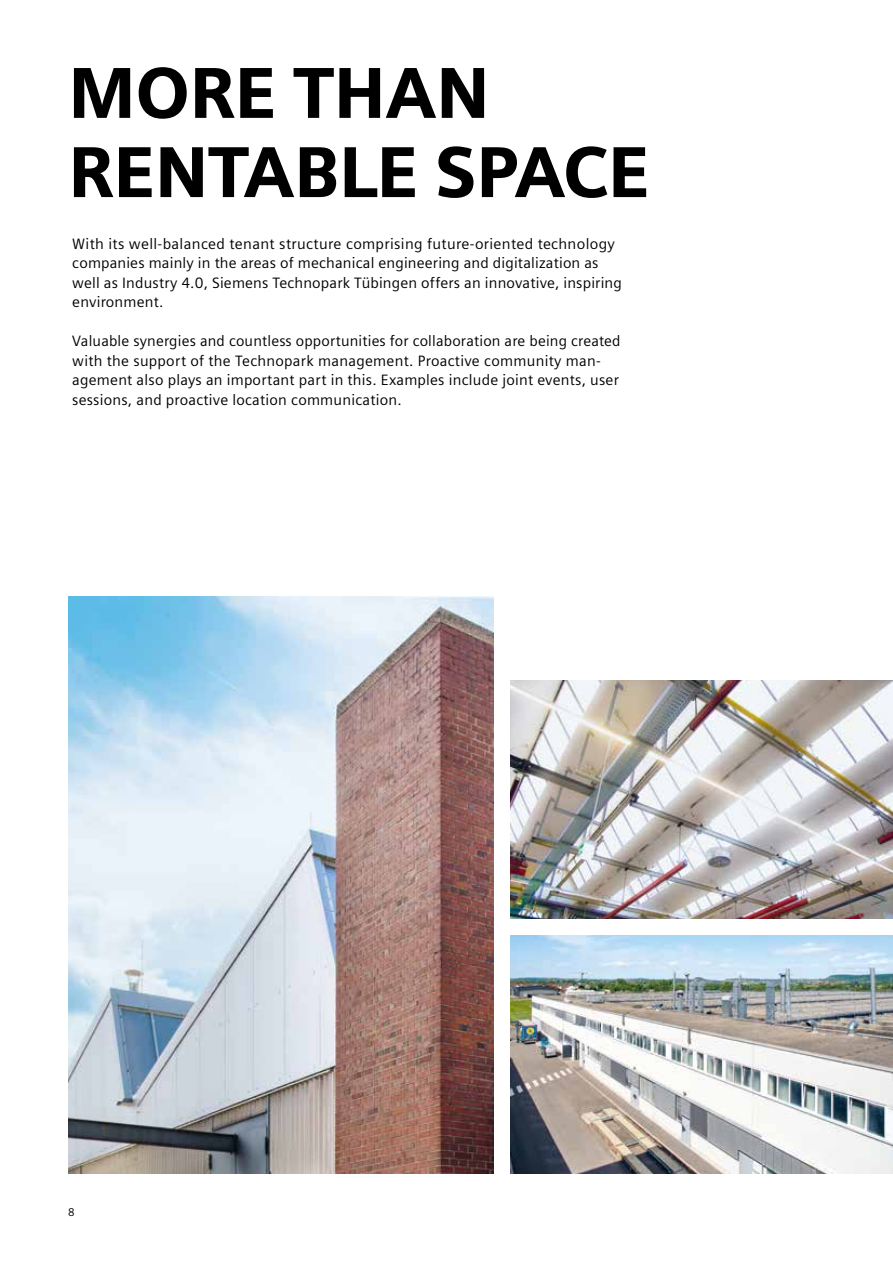
<style>
.page{position:relative;width:893px;height:1263px;background:#fff}
.page>*{position:absolute;margin:0;border:0;box-sizing:border-box;transform-origin:0 0}
.t1{font:900 72px/79.2px "Siemens Sans";letter-spacing:-.01em;color:#000}
.t2{font:15px/19.5px "Siemens Sans";letter-spacing:.015em;color:#000}
.t3{font:11.25px "Siemens Sans";color:#000}
</style>
<div class="page">
<img style="left:68px;top:597px;width:425px;height:577px">
<img style="left:510px;top:680px;width:383px;height:238px">
<img style="left:510px;top:935px;width:383px;height:239px">
<h1 class="t1" style="left:68px;top:53px;width:583px">MORE THAN<br>RENTABLE SPACE</h1>
<p class="t2" style="left:72px;top:234px;width:551px">With its well-balanced tenant structure comprising future-oriented technology companies mainly in the areas of mechanical engineering and digitalization as well as Industry 4.0, Siemens Technopark Tübingen offers an innovative, inspiring environment.</p>
<p class="t2" style="left:72px;top:331px;width:550px">Valuable synergies and countless opportunities for collaboration are being created with the support of the Technopark management. Proactive community man&shy;agement also plays an important part in this. Examples include joint events, user sessions, and proactive location communication.</p>
<p class="t3" style="left:68px;top:1205px;width:8px">8</p>
</div>
